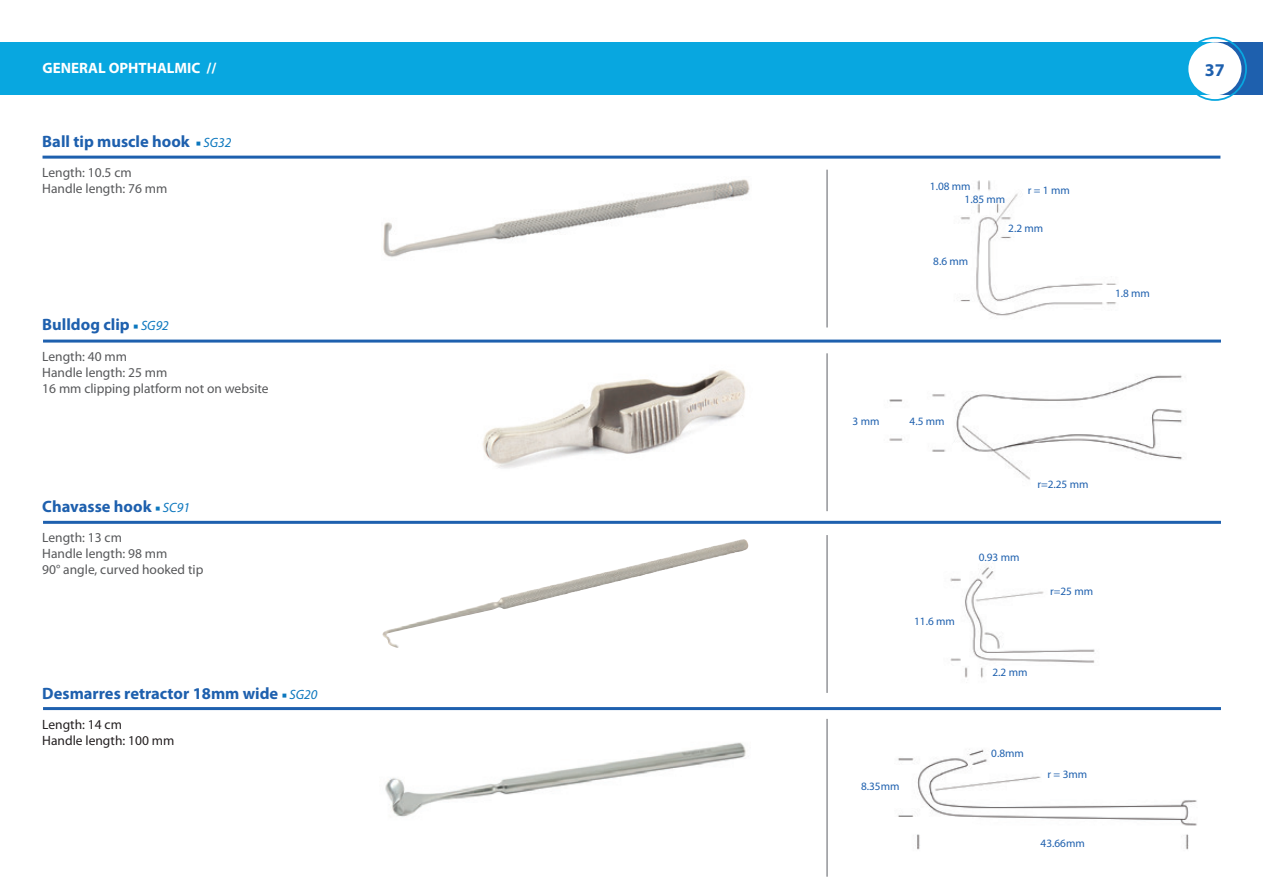
<style>
.page{position:relative;width:1263px;height:893px;background:#fff}
.page>*{position:absolute;margin:0;border:0;box-sizing:border-box;transform-origin:0 0}
.t1{font:700 18px "Myriad Pro";color:#1e60ae}
.t2{font:700 16.5px "Myriad Pro";color:#1e60ae}
.t3{font:700 15px "Myriad Pro";color:#fff}
.t4{font:13.5px/16.2px "Myriad Pro";color:#57585a}
.t5{font:13.5px/16.2px "Myriad Pro";color:#231f20}
.t6{font:11.25px/13.2px "Myriad Pro";color:#1e60ae}
.s1{font-family:"Minion Pro";font-weight:400;font-size:13.5px;color:#0c77be}
.s2{font-weight:400;font-style:italic;font-size:13.5px;color:#0c77be}
</style>
<div class="page">
<div style="left:0;top:43px;width:1263px;height:52px;background:#08a7e0"></div>
<div style="left:1215px;top:43px;width:48px;height:52px;background:#1e60ae"></div>
<div style="left:1188px;top:42px;width:53px;height:53px;background:#fff;border-radius:50%"></div>
<div style="left:1183px;top:37px;width:64px;height:64px;border:2px solid #08a7e0;border-radius:50%"></div>
<img style="left:385px;top:742px;width:361px;height:75px">
<img style="left:382px;top:540px;width:356px;height:108px">
<img style="left:950px;top:567px;width:145px;height:111px">
<img style="left:889px;top:375px;width:293px;height:105px">
<img style="left:482px;top:370px;width:263px;height:99px">
<img style="left:383px;top:179px;width:367px;height:79px">
<img style="left:960px;top:180px;width:157px;height:136px">
<hr style="left:43px;top:156px;width:1177px;height:3px;background:#1e60ae">
<img style="left:898px;top:749px;width:299px;height:101px">
<hr style="left:826px;top:170px;width:2px;height:157px;background:#939498">
<hr style="left:43px;top:521px;width:1178px;height:3px;background:#1e60ae">
<hr style="left:43px;top:707px;width:1178px;height:3px;background:#1e60ae">
<hr style="left:43px;top:340px;width:1178px;height:3px;background:#1e60ae">
<hr style="left:826px;top:353px;width:2px;height:158px;background:#939498">
<hr style="left:826px;top:535px;width:2px;height:158px;background:#939498">
<hr style="left:826px;top:719px;width:2px;height:158px;background:#939498">
<p class="t3" style="left:43px;top:59px;width:175px">GENERAL OPHTHALMIC //</p>
<p class="t2" style="left:42px;top:131px;width:191px">Ball tip muscle hook <span class="s1">■</span> <span class="s2">SG32</span></p>
<p class="t4" style="left:42px;top:164px;width:127px">Length: 10.5 cm<br>Handle length: 76 mm</p>
<p class="t2" style="left:42px;top:314px;width:128px">Bulldog clip <span class="s1">■</span> <span class="s2">SG92</span></p>
<p class="t4" style="left:42px;top:348px;width:228px">Length: 40 mm<br>Handle length: 25 mm<br>16 mm clipping platform not on website</p>
<p class="t2" style="left:42px;top:495px;width:149px">Chavasse hook <span class="s1">■</span> <span class="s2">SC91</span></p>
<p class="t4" style="left:42px;top:529px;width:163px">Length: 13 cm<br>Handle length: 98 mm<br>90° angle, curved hooked tip</p>
<p class="t2" style="left:42px;top:682px;width:277px">Desmarres retractor 18mm wide <span class="s1">■</span> <span class="s2">SG20</span></p>
<p class="t5" style="left:42px;top:716px;width:133px">Length: 14 cm<br>Handle length: 100 mm</p>
<p class="t6" style="left:964px;top:179px;width:42px;text-indent:-35px">1.08 mm<br>1.85 mm</p>
<p class="t6" style="left:1028px;top:184px;width:44px">r = 1 mm</p>
<p class="t6" style="left:933px;top:254px;width:37px">8.6 mm</p>
<p class="t6" style="left:1008px;top:221px;width:37px">2.2 mm</p>
<p class="t6" style="left:1115px;top:287px;width:37px">1.8 mm</p>
<p class="t6" style="left:853px;top:414px;width:28px">3 mm</p>
<p class="t6" style="left:910px;top:414px;width:37px">4.5 mm</p>
<p class="t6" style="left:1037px;top:477px;width:53px">r=2.25 mm</p>
<p class="t6" style="left:914px;top:614px;width:42px">11.6 mm</p>
<p class="t6" style="left:979px;top:551px;width:42px">0.93 mm</p>
<p class="t6" style="left:1050px;top:585px;width:45px">r=25 mm</p>
<p class="t6" style="left:992px;top:665px;width:37px">2.2 mm</p>
<p class="t6" style="left:861px;top:780px;width:40px">8.35mm</p>
<p class="t6" style="left:991px;top:746px;width:34px">0.8mm</p>
<p class="t6" style="left:1047px;top:768px;width:41px">r = 3mm</p>
<p class="t6" style="left:1040px;top:837px;width:46px">43.66mm</p>
<h1 class="t1" style="left:1205px;top:58px;width:21px">37</h1>
</div>
